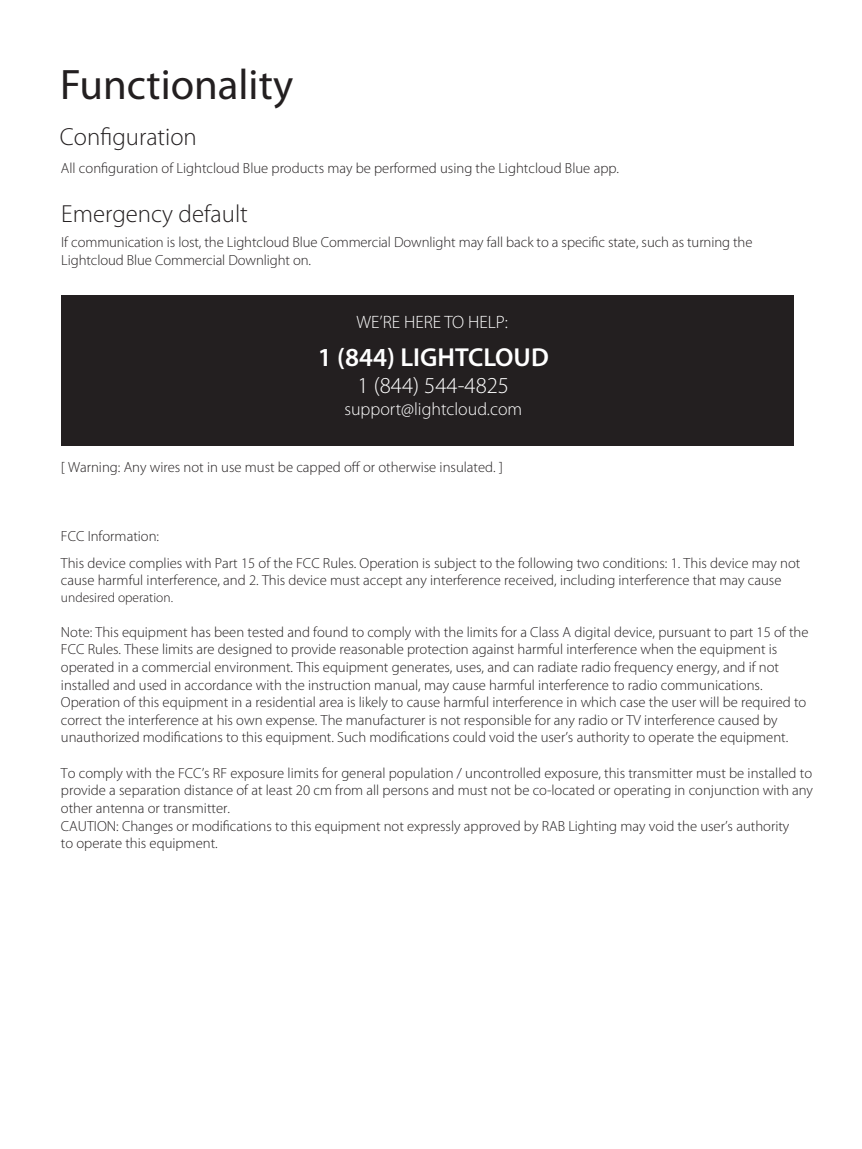
<style>
.page{position:relative;width:862px;height:1149px;background:#fff}
.page>*{position:absolute;margin:0;border:0;box-sizing:border-box;transform-origin:0 0}
.t1{font:42.75px "Myriad Pro";color:#231f20}
.t2{font:600 26.1px "Myriad Pro";color:#fff}
.t3{font:300 24.75px "Myriad Pro";color:#231f20}
.t4{font:300 22.72px "Myriad Pro";color:#fff}
.t5{font:300 18px "Myriad Pro";color:#fff}
.t6{font:300 14.62px/17.6px "Myriad Pro";color:#231f20}
.t7{font:300 13.5px "Myriad Pro";color:#231f20}
</style>
<div class="page">
<div style="left:61px;top:295px;width:732px;height:151px;background:#231f20"></div>
<h1 class="t1" style="left:60px;top:61px;width:235px">Functionality</h1>
<h3 class="t3" style="left:60px;top:123px;width:138px">Configuration</h3>
<p class="t6" style="left:61px;top:160px;width:559px">All configuration of Lightcloud Blue products may be performed using the Lightcloud Blue app.</p>
<h3 class="t3" style="left:61px;top:200px;width:188px">Emergency default</h3>
<p class="t6" style="left:61px;top:233px;width:692px">If communication is lost, the Lightcloud Blue Commercial Downlight may fall back to a specific state, such as turning the<br>Lightcloud Blue Commercial Downlight on.</p>
<p class="t5" style="left:356px;top:312px;width:153px">WE’RE HERE TO HELP:</p>
<h2 class="t2" style="left:318px;top:342px;width:232px">1 (844) LIGHTCLOUD</h2>
<h3 class="t4" style="left:357px;top:373px;width:153px">1 (844) 544-4825</h3>
<p class="t5" style="left:344px;top:399px;width:179px">support@lightcloud.com</p>
<p class="t6" style="left:61px;top:458px;width:443px">[ Warning: Any wires not in use must be capped off or otherwise insulated. ]</p>
<p class="t6" style="left:61px;top:523px;width:740px;line-height:26.6px">FCC Information:<br>This device complies with Part 15 of the FCC Rules. Operation is subject to the following two conditions: 1. This device may not</p>
<p class="t6" style="left:61px;top:571px;width:721px">cause harmful interference, and 2. This device must accept any interference received, including interference that may cause</p>
<p class="t7" style="left:61px;top:589px;width:114px">undesired operation.</p>
<p class="t6" style="left:61px;top:623px;width:748px">Note: This equipment has been tested and found to comply with the limits for a Class A digital device, pursuant to part 15 of the FCC Rules. These limits are designed to provide reasonable protection against harmful interference when the equipment is operated in a commercial environment. This equipment generates, uses, and can radiate radio frequency energy, and if not installed and used in accordance with the instruction manual, may cause harmful interference to radio communications.<br>Operation of this equipment in a residential area is likely to cause harmful interference in which case the user will be required to correct the interference at his own expense. The manufacturer is not responsible for any radio or TV interference caused by unauthorized modifications to this equipment. Such modifications could void the user’s authority to operate the equipment.</p>
<p class="t6" style="left:61px;top:764px;width:753px">To comply with the FCC’s RF exposure limits for general population / uncontrolled exposure, this transmitter must be installed to provide a separation distance of at least 20 cm from all persons and must not be co-located or operating in conjunction with any other antenna or transmitter.<br>CAUTION: Changes or modifications to this equipment not expressly approved by RAB Lighting may void the user’s authority<br>to operate this equipment.</p>
</div>
